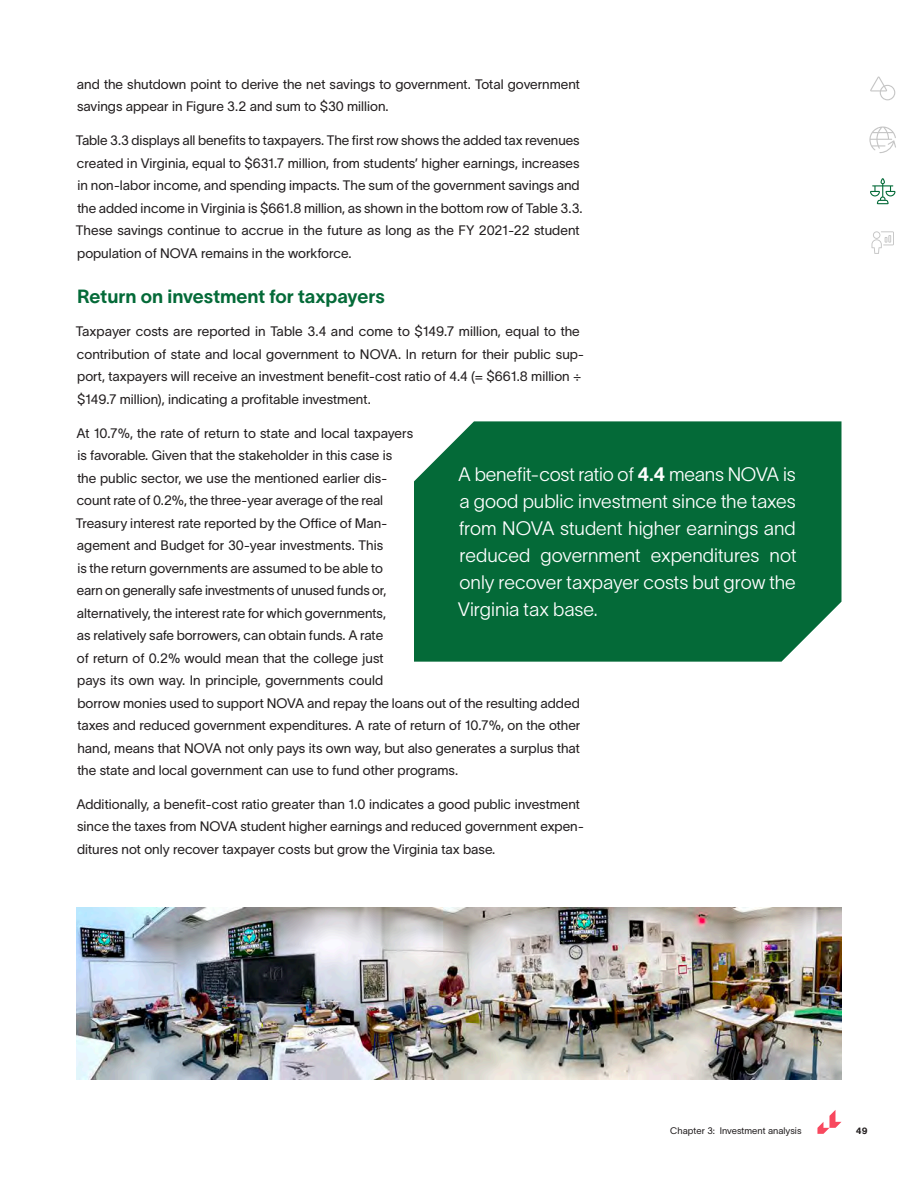
<style>
.page{position:relative;width:918px;height:1188px;background:#fff}
.page>*{position:absolute;margin:0;border:0;box-sizing:border-box;transform-origin:0 0}
.PullQuote_Secondary{font:19.2px/27px "TWK Lausanne 200";color:#fff;text-align:justify}
.Heading_3_Secondary{font:18.75px "TWK Lausanne 700";color:#046a38}
.t1{font:13.5px/22.5px "TWK Lausanne 300";color:#231f20}
.t2{font:9.3px "TWK Lausanne 300";letter-spacing:.005em;color:#231f20}
.t3{font:9px "TWK Lausanne 800";color:#231f20}
.s1{font-family:"TWK Lausanne 700"}
</style>
<div class="page">
<svg style="left:817px;top:1110px;width:24px;height:24px"></svg>
<svg style="left:870px;top:77px;width:25px;height:23px"></svg>
<svg style="left:869px;top:126px;width:27px;height:27px"></svg>
<svg style="left:870px;top:178px;width:26px;height:26px"></svg>
<svg style="left:872px;top:231px;width:22px;height:23px"></svg>
<div style="left:414px;top:421px;width:428px;height:241px;background:#046a38"></div>
<img style="left:76px;top:907px;width:765px;height:173px">
<p class="t1" style="left:77px;top:72px;width:505px">and the shutdown point to derive the net savings to government. Total government savings appear in Figure 3.2 and sum to $30 million.</p>
<p class="t1" style="left:76px;top:128px;width:508px">Table 3.3 displays all benefits to taxpayers. The first row shows the added tax revenues created in Virginia, equal to $631.7 million, from students’ higher earnings, increases in non-labor income, and spending impacts. The sum of the government savings and the added income in Virginia is $661.8 million, as shown in the bottom row of Table 3.3.<br>These savings continue to accrue in the future as long as the FY 2021-22 student population of NOVA remains in the workforce.</p>
<p class="Heading_3_Secondary" style="left:77px;top:283px;width:309px">Return on investment for taxpayers</p>
<p class="t1" style="left:76px;top:319px;width:510px">Taxpayer costs are reported in Table 3.4 and come to $149.7 million, equal to the contribution of state and local government to NOVA. In return for their public sup&shy;port, taxpayers will receive an investment benefit-cost ratio of 4.4 (= $661.8 million ÷ $149.7 million), indicating a profitable investment.</p>
<p class="t1" style="left:76px;top:421px;width:506px">At 10.7%, the rate of return to state and local taxpayers<br>is favorable. Given that the stakeholder in this case is<br>the public sector, we use the mentioned earlier dis-<br>count rate of 0.2%, the three-year average of the real<br>Treasury interest rate reported by the Office of Man-<br>agement and Budget for 30-year investments. This<br>is the return governments are assumed to be able to<br>earn on generally safe investments of unused funds or,<br>alternatively, the interest rate for which governments,<br>as relatively safe borrowers, can obtain funds. A rate<br>of return of 0.2% would mean that the college just<br>pays its own way. In principle, governments could<br>borrow monies used to support NOVA and repay the loans out of the resulting added taxes and reduced government expenditures. A rate of return of 10.7%, on the other hand, means that NOVA not only pays its own way, but also generates a surplus that the state and local government can use to fund other programs.</p>
<p class="t1" style="left:76px;top:792px;width:509px">Additionally, a benefit-cost ratio greater than 1.0 indicates a good public investment since the taxes from NOVA student higher earnings and reduced government expen&shy;ditures not only recover taxpayer costs but grow the Virginia tax base.</p>
<p class="PullQuote_Secondary" style="left:458px;top:459px;width:340px">A benefit-cost ratio of <span class="s1">4.4</span> means NOVA is a good public investment since the taxes from NOVA student higher earnings and reduced government expenditures not only recover taxpayer costs but grow the Virginia tax base.</p>
<p class="t2" style="left:670px;top:1124px;width:133px">Chapter 3: Investment analysis</p>
<p class="t3" style="left:856px;top:1124px;width:13px">49</p>
</div>
